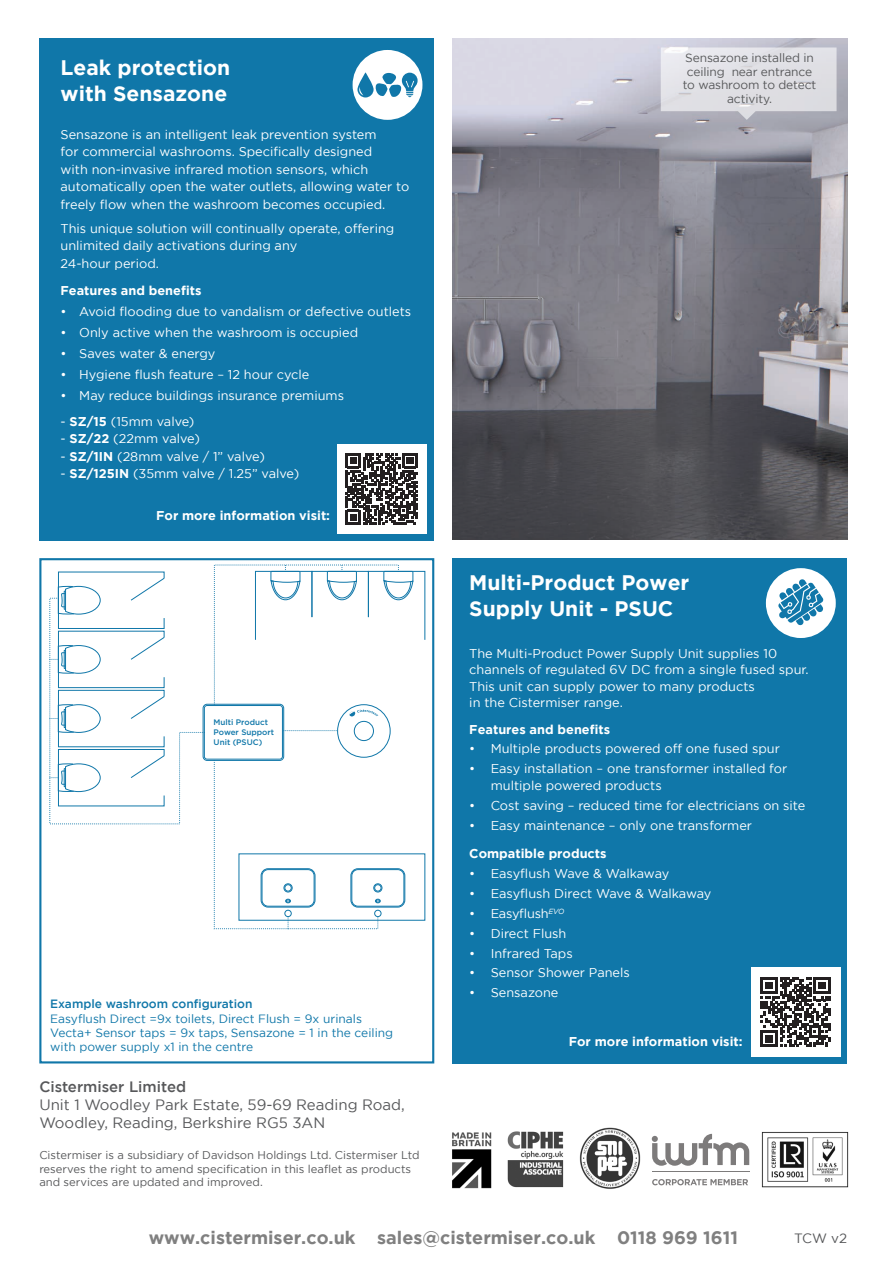
<style>
.page{position:relative;width:893px;height:1263px;background:#fff}
.page>*{position:absolute;margin:0;border:0;box-sizing:border-box;transform-origin:0 0}
.t1{font:700 21px/26.2px "Gotham";color:#fff}
.t2{font:700 18px "Gotham";color:#808080}
.t3{font:15px/18px "Gotham";color:#57585a}
.t4{font:13.5px "Gotham";color:#57585a}
.t5{font:12.75px/17.5px "Gotham";color:#fff}
.t6{font:700 12.75px "Gotham";color:#fff}
.t7{font:12.75px "Gotham";letter-spacing:-.02em;color:#fff}
.t8{font:12px/14.4px "Gotham";color:#1077a9}
.t9{font:12px/13.5px "Gotham";letter-spacing:-.01em;color:#57585a;text-align:center}
.t10{font:500 12px "Gotham";color:#1077a9}
.t11{font:11.25px/13.5px "Gotham";color:#57585a}
.t12{font:500 8.1px/9.6px "Gotham";color:#1077a9}
.s1{font-weight:700}
.s2{font-weight:500}
</style>
<div class="page">
<div style="left:39px;top:38px;width:395px;height:503px;background:#1077a9"></div>
<div style="left:452px;top:558px;width:395px;height:505px;background:#1077a9"></div>
<img style="left:452px;top:38px;width:395px;height:501px">
<img style="left:761px;top:1131px;width:88px;height:57px">
<img style="left:452px;top:1132px;width:40px;height:57px">
<img style="left:507px;top:1131px;width:57px;height:57px">
<img style="left:579px;top:1128px;width:62px;height:61px">
<svg style="left:652px;top:1134px;width:97px;height:32px"></svg>
<svg style="left:652px;top:1179px;width:96px;height:6px"></svg>
<hr style="left:652px;top:1171px;width:97px;height:1px;background:#231f20">
<svg style="left:353px;top:50px;width:69px;height:70px"></svg>
<div style="left:351px;top:868px;width:54px;height:39px;border:1px solid #1077a9;border-radius:7px"></div>
<div style="left:352px;top:869px;width:52px;height:37px;border:1px solid #1077a9;border-radius:6px"></div>
<div style="left:373px;top:883px;width:9px;height:9px;border:1px solid #1077a9;border-radius:50%"></div>
<div style="left:374px;top:884px;width:7px;height:7px;border:1px solid #1077a9;border-radius:50%"></div>
<div style="left:204px;top:705px;width:79px;height:55px;border:1px solid #1077a9;border-radius:3px"></div>
<div style="left:374px;top:910px;width:7px;height:7px;border:1px solid #1077a9;border-radius:50%"></div>
<svg style="left:213px;top:760px;width:167px;height:170px"></svg>
<svg style="left:284px;top:730px;width:53px;height:1px"></svg>
<svg style="left:49px;top:571px;width:156px;height:254px"></svg>
<div style="left:337px;top:704px;width:54px;height:54px;border:1px solid #1077a9;border-radius:50%"></div>
<div style="left:354px;top:721px;width:20px;height:20px;border:1px solid #1077a9;border-radius:50%"></div>
<svg style="left:213px;top:564px;width:212px;height:153px"></svg>
<div style="left:39px;top:558px;width:395px;height:505px;border:2px solid #1077a9"></div>
<svg style="left:661px;top:47px;width:175px;height:73px;background:#dadae0"></svg>
<svg style="left:766px;top:568px;width:70px;height:70px"></svg>
<div style="left:337px;top:444px;width:89px;height:90px;background:#fff"></div>
<svg style="left:346px;top:453px;width:72px;height:72px"></svg>
<div style="left:751px;top:967px;width:89px;height:90px;background:#fff"></div>
<svg style="left:760px;top:977px;width:70px;height:70px"></svg>
<p class="t1" style="left:61px;top:54px;width:171px">Leak protection with Sensazone</p>
<p class="t5" style="left:61px;top:125px;width:350px">Sensazone is an intelligent leak prevention system<br>for commercial washrooms. Specifically designed<br>with non-invasive infrared motion sensors, which automatically open the water outlets, allowing water to freely flow when the washroom becomes occupied.</p>
<p class="t5" style="left:61px;top:219px;width:335px">This unique solution will continually operate, offering unlimited daily activations during any<br>24-hour period.</p>
<p class="t6" style="left:61px;top:283px;width:142px">Features and benefits</p>
<p class="t5" style="left:61px;top:303px;width:352px">• Avoid flooding due to vandalism or defective outlets</p>
<p class="t5" style="left:61px;top:324px;width:299px">• Only active when the washroom is occupied</p>
<p class="t5" style="left:61px;top:344px;width:156px">• Saves water &amp; energy</p>
<p class="t5" style="left:61px;top:365px;width:250px">• Hygiene flush feature – 12 hour cycle</p>
<p class="t5" style="left:61px;top:386px;width:285px">• May reduce buildings insurance premiums</p>
<p class="t5" style="left:61px;top:412px;width:135px">- <span class="s1">SZ/15</span> (15mm valve)</p>
<p class="t5" style="left:61px;top:430px;width:141px">- <span class="s1">SZ/22</span> (22mm valve)</p>
<p class="t5" style="left:61px;top:447px;width:206px">- <span class="s1">SZ/1IN</span> (28mm valve / 1” valve)</p>
<p class="t5" style="left:61px;top:465px;width:240px">- <span class="s1">SZ/125IN</span> (35mm valve / 1.25” valve)</p>
<p class="t6" style="left:156px;top:508px;width:175px">For more information visit:</p>
<p class="t12" style="left:214px;top:717px;width:62px">Multi Product<br>Power Support<br>Unit (PSUC)</p>
<p class="t10" style="left:50px;top:997px;width:204px">Example washroom configuration</p>
<p class="t8" style="left:50px;top:1011px;width:345px">Easyflush Direct =9x toilets, Direct Flush = 9x urinals<br>Vecta+ Sensor taps = 9x taps, Sensazone = 1 in the ceiling</p>
<p class="t8" style="left:50px;top:1040px;width:205px">with power supply x1 in the centre</p>
<p class="t3" style="left:39px;top:1077px;width:367px"><span class="s2">Cistermiser Limited<br></span>Unit 1 Woodley Park Estate, 59-69 Reading Road,<br>Woodley, Reading, Berkshire RG5 3AN</p>
<p class="t11" style="left:39px;top:1148px;width:382px">Cistermiser is a subsidiary of Davidson Holdings Ltd. Cistermiser Ltd reserves the right to amend specification in this leaflet as products and services are updated and improved.</p>
<p class="t9" style="left:683px;top:51px;width:135px">Sensazone installed in ceiling near entrance to washroom to detect activity.</p>
<p class="t1" style="left:469px;top:570px;width:221px;line-height:25.2px">Multi-Product Power<br>Supply Unit - PSUC</p>
<p class="t5" style="left:469px;top:645px;width:341px;line-height:16.5px">The Multi-Product Power Supply Unit supplies 10 channels of regulated 6V DC from a single fused spur.<br>This unit can supply power to many products<br>in the Cistermiser range.</p>
<p class="t6" style="left:469px;top:722px;width:142px">Features and benefits</p>
<p class="t5" style="left:469px;top:740px;width:312px">• Multiple products powered off one fused spur</p>
<p class="t5" style="left:491px;top:760px;width:298px;line-height:16.5px;text-indent:-21px">• Easy installation – one transformer installed for multiple powered products</p>
<p class="t5" style="left:469px;top:796px;width:338px">• Cost saving – reduced time for electricians on site</p>
<p class="t5" style="left:469px;top:816px;width:284px">• Easy maintenance – only one transformer</p>
<p class="t6" style="left:469px;top:846px;width:139px">Compatible products</p>
<p class="t5" style="left:469px;top:864px;width:202px">• Easyflush Wave &amp; Walkaway</p>
<p class="t5" style="left:469px;top:884px;width:244px">• Easyflush Direct Wave &amp; Walkaway</p>
<p class="t7" style="left:469px;top:906px;width:97px">• Easyflush<sup>EVO</sup></p>
<p class="t5" style="left:469px;top:924px;width:99px">• Direct Flush</p>
<p class="t5" style="left:469px;top:944px;width:105px">• Infrared Taps</p>
<p class="t5" style="left:469px;top:964px;width:162px">• Sensor Shower Panels</p>
<p class="t5" style="left:469px;top:983px;width:91px">• Sensazone</p>
<p class="t6" style="left:569px;top:1034px;width:175px">For more information visit:</p>
<p class="t2" style="left:149px;top:1227px;width:591px">www.cistermiser.co.uk sales@cistermiser.co.uk 0118 969 1611</p>
<p class="t4" style="left:794px;top:1231px;width:55px">TCW v2</p>
</div>
